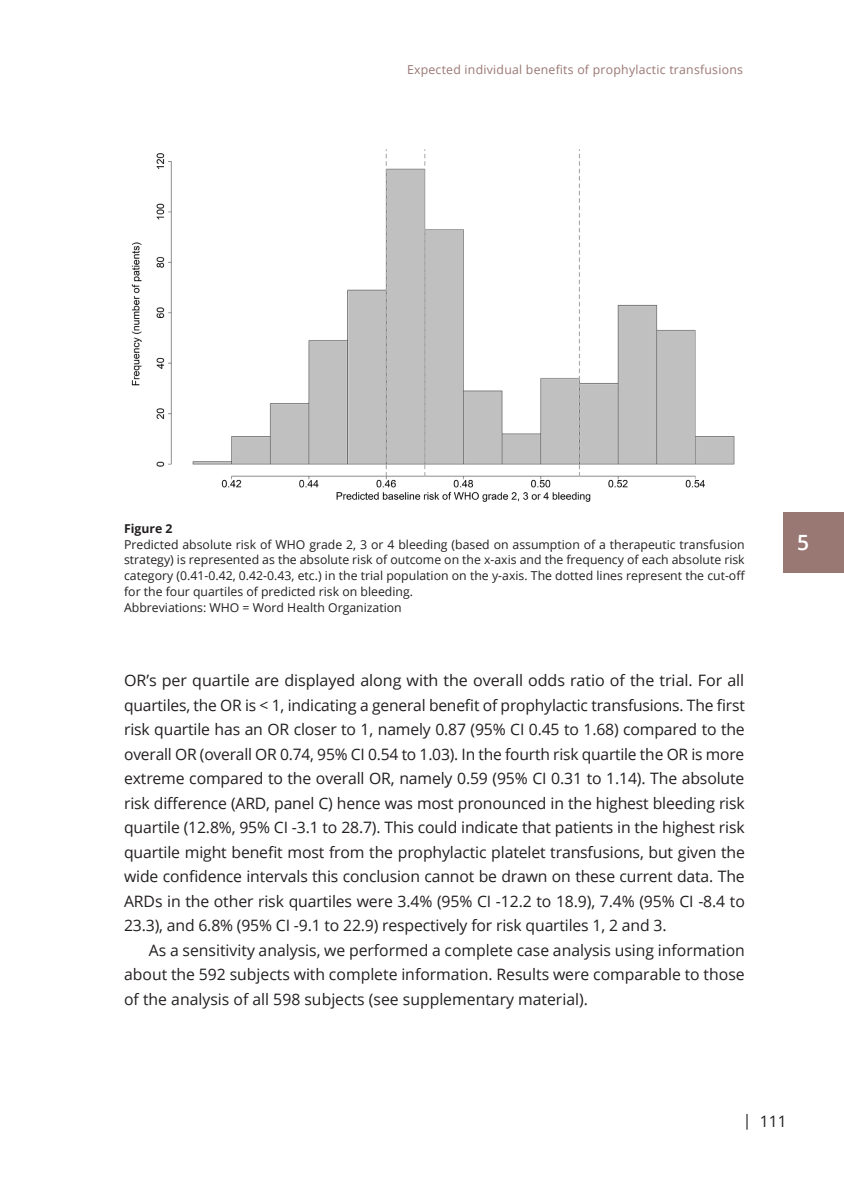
<style>
.page{position:relative;width:844px;height:1191px;background:#fff}
.page>*{position:absolute;margin:0;border:0;box-sizing:border-box;transform-origin:0 0}
.t1{font:600 21px "Open Sans";color:#fff}
.platte_tekst_insprin{font:15.75px/24.5px "Open Sans";color:#231f20;text-align:justify}
.bijschrift{font:12.25px/15.8px "Open Sans";color:#231f20;text-align:justify}
.t2{font:12.25px "Open Sans";letter-spacing:.02em;color:#997773}
.bijschrift-2{font:700 12.25px "Open Sans";color:#231f20}
</style>
<div class="page">
<div style="left:783px;top:512px;width:60px;height:60px;background:#997773"></div>
<img style="left:131px;top:149px;width:604px;height:353px">
<p class="t2" style="left:407px;top:61px;width:337px">Expected individual benefits of prophylactic transfusions</p>
<p class="bijschrift-2" style="left:124px;top:520px;width:50px">Figure 2</p>
<p class="bijschrift" style="left:124px;top:536px;width:622px">Predicted absolute risk of WHO grade 2, 3 or 4 bleeding (based on assumption of a therapeutic transfusion strategy) is represented as the absolute risk of outcome on the x-axis and the frequency of each absolute risk category (0.41-0.42, 0.42-0.43, etc.) in the trial population on the y-axis. The dotted lines represent the cut-off for the four quartiles of predicted risk on bleeding.</p>
<p class="bijschrift" style="left:124px;top:599px;width:279px">Abbreviations: WHO = Word Health Organization</p>
<p class="platte_tekst_insprin" style="left:124px;top:668px;width:622px">OR’s per quartile are displayed along with the overall odds ratio of the trial. For all quartiles, the OR is &lt; 1, indicating a general benefit of prophylactic transfusions. The first risk quartile has an OR closer to 1, namely 0.87 (95% CI 0.45 to 1.68) compared to the overall OR (overall OR 0.74, 95% CI 0.54 to 1.03). In the fourth risk quartile the OR is more extreme compared to the overall OR, namely 0.59 (95% CI 0.31 to 1.14). The absolute risk difference (ARD, panel C) hence was most pronounced in the highest bleeding risk quartile (12.8%, 95% CI -3.1 to 28.7). This could indicate that patients in the highest risk quartile might benefit most from the prophylactic platelet transfusions, but given the wide confidence intervals this conclusion cannot be drawn on these current data. The ARDs in the other risk quartiles were 3.4% (95% CI -12.2 to 18.9), 7.4% (95% CI -8.4 to 23.3), and 6.8% (95% CI -9.1 to 22.9) respectively for risk quartiles 1, 2 and 3.</p>
<p class="platte_tekst_insprin" style="left:124px;top:937px;width:622px;text-indent:25px">As a sensitivity analysis, we performed a complete case analysis using information about the 592 subjects with complete information. Results were comparable to those of the analysis of all 598 subjects (see supplementary material).</p>
<h1 class="t1" style="left:797px;top:528px;width:13px">5</h1>
<p class="platte_tekst_insprin" style="left:742px;top:1109px;width:45px">| 111</p>
</div>
